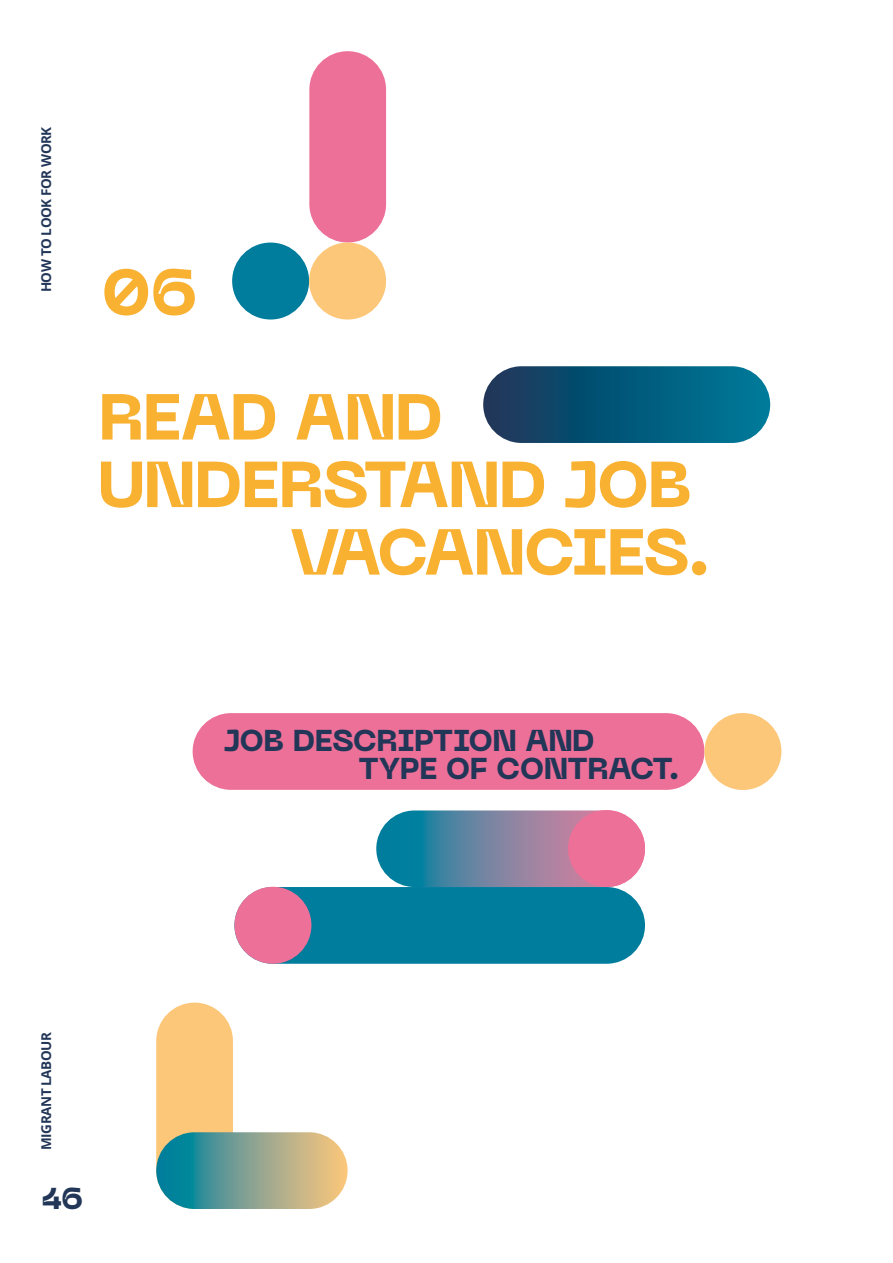
<style>
.page{position:relative;width:893px;height:1263px;background:#fff}
.page>*{position:absolute;margin:0;border:0;box-sizing:border-box;transform-origin:0 0}
.t1{font:800 64.5px "Neue Machina";letter-spacing:-.03em;color:#f9b132}
.t2{font:800 64.5px "Neue Machina";letter-spacing:-.055em;color:#f9b132}
.t3{font:800 30px/28.5px "Neue Machina";letter-spacing:-.02em;color:#223658}
.t4{font:700 13.5px "Open Sans";letter-spacing:-.03em;color:#223658}
</style>
<div class="page">
<div style="left:483px;top:366px;width:287px;height:77px;background:linear-gradient(to right,#183659,#007b9b);border-radius:38px"></div>
<svg style="left:376px;top:810px;width:269px;height:77px;background:#6384a1"></svg>
<div style="left:156px;top:1002px;width:77px;height:207px;background:#fcc779;border-radius:38px"></div>
<div style="left:309px;top:51px;width:77px;height:192px;background:#ed7098;border-radius:38px"></div>
<svg style="left:156px;top:1132px;width:192px;height:77px;background:#7fa290"></svg>
<div style="left:234px;top:887px;width:411px;height:77px;background:#007c9c;border-radius:38px"></div>
<div style="left:568px;top:810px;width:77px;height:77px;background:#ed7098;border-radius:50%"></div>
<div style="left:234px;top:887px;width:77px;height:77px;background:#ed7098;border-radius:50%"></div>
<div style="left:232px;top:243px;width:77px;height:76px;background:#007c9c;border-radius:50%"></div>
<div style="left:309px;top:243px;width:77px;height:76px;background:#fcc779;border-radius:50%"></div>
<div style="left:193px;top:713px;width:511px;height:77px;background:#ed7098;border-radius:38px"></div>
<div style="left:704px;top:713px;width:77px;height:77px;background:#fcc779;border-radius:50%"></div>
<p class="t4" style="left:37px;top:292px;width:167px;rotate:-90deg">HOW TO LOOK FOR WORK</p>
<h1 class="t1" style="left:102px;top:250px;width:96px">06</h1>
<h1 class="t1" style="left:98px;top:375px;width:347px">READ AND</h1>
<h1 class="t1" style="left:98px;top:442px;width:596px">UNDERSTAND JOB</h1>
<h1 class="t2" style="left:290px;top:510px;width:422px">VACANCIES.</h1>
<p class="t3" style="left:358px;top:727px;width:323px;text-indent:-134px">JOB DESCRIPTION AND<br>TYPE OF CONTRACT.</p>
<p class="t4" style="left:37px;top:1150px;width:120px;rotate:-90deg">MIGRANT LABOUR</p>
<p class="t3" style="left:41px;top:1185px;width:43px">46</p>
</div>
